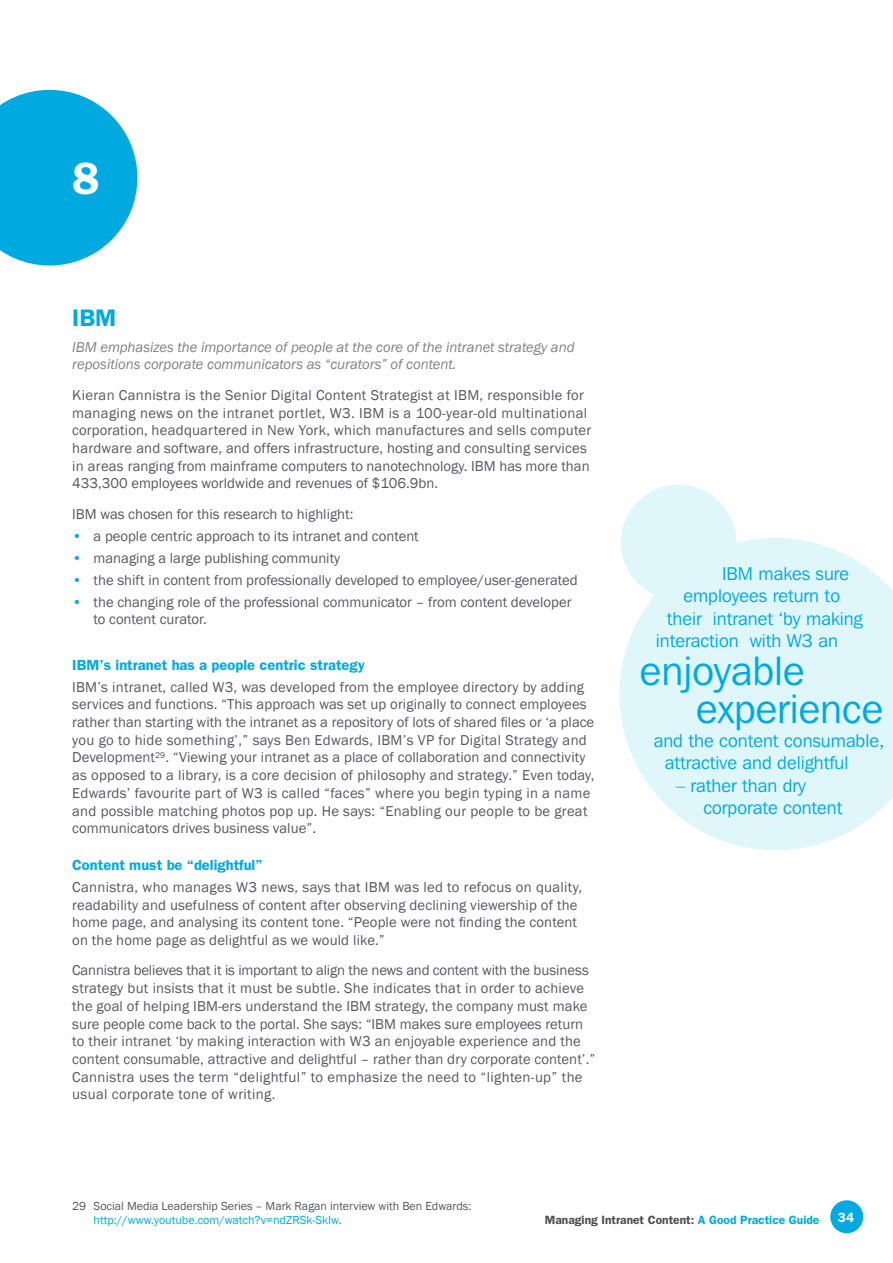
<style>
.page{position:relative;width:893px;height:1263px;background:#fff}
.page>*{position:absolute;margin:0;border:0;box-sizing:border-box;transform-origin:0 0}
.t1{font:600 45.45px "Franklin Gothic";color:#fff}
.t2{font:40.95px "Franklin Gothic IT Cby BT";color:#00a9df}
.Case_study_name{font:600 24px "Franklin Gothic";color:#00a9df}
.t3{font:18.45px "Franklin Gothic IT Cby BT";color:#00a9df}
.Body_text{font:14.7px/17.7px "Franklin Gothic";letter-spacing:.005em;color:#57585b}
.Body_text-2{font:italic 14.7px/17.7px "Franklin Gothic";letter-spacing:-.005em;color:#818181}
.Subsubs{font:600 14.7px "Franklin Gothic";color:#00a9df}
.t4{font:600 13.5px "Franklin Gothic";color:#fff}
.Footnote_text{font:12px/13.5px "Franklin Gothic";color:#57585b}
.t5{font:600 12px "Franklin Gothic";color:#4d4d4f}
.s1{color:#00a9df}
</style>
<div class="page">
<svg style="left:619px;top:485px;width:274px;height:365px;fill:#dff7fb"></svg>
<div style="left:830px;top:1200px;width:33px;height:33px;background:#00a9df;border-radius:50%"></div>
<svg style="left:0;top:90px;width:137px;height:175px;background:#26b6e3"></svg>
<p class="t1" style="left:72px;top:152px;width:29px">8</p>
<p class="Case_study_name" style="left:72px;top:303px;width:46px">IBM</p>
<p class="Body_text-2" style="left:72px;top:338px;width:504px">IBM emphasizes the importance of people at the core of the intranet strategy and repositions corporate communicators as “curators” of content.</p>
<p class="Body_text" style="left:72px;top:386px;width:521px">Kieran Cannistra is the Senior Digital Content Strategist at IBM, responsible for managing news on the intranet portlet, W3. IBM is a 100-year-old multinational corporation, headquartered in New York, which manufactures and sells computer hardware and software, and offers infrastructure, hosting and consulting services in areas ranging from mainframe computers to nanotechnology. IBM has more than 433,300 employees worldwide and revenues of $106.9bn.</p>
<p class="Body_text" style="left:72px;top:505px;width:283px">IBM was chosen for this research to highlight:</p>
<p class="Body_text" style="left:72px;top:527px;width:348px"><span class="s1">•</span> a people centric approach to its intranet and content</p>
<p class="Body_text" style="left:72px;top:549px;width:269px"><span class="s1">•</span> managing a large publishing community</p>
<p class="Body_text" style="left:72px;top:571px;width:507px"><span class="s1">•</span> the shift in content from professionally developed to employee/user-generated</p>
<p class="Body_text" style="left:94px;top:593px;width:480px;text-indent:-21px"><span class="s1">•</span> the changing role of the professional communicator – from content developer to content curator.</p>
<p class="Subsubs" style="left:72px;top:656px;width:294px">IBM’s intranet has a people centric strategy</p>
<p class="Body_text" style="left:72px;top:678px;width:524px">IBM’s intranet, called W3, was developed from the employee directory by adding services and functions. “This approach was set up originally to connect employees rather than starting with the intranet as a repository of lots of shared files or ‘a place you go to hide something’,” says Ben Edwards, IBM’s VP for Digital Strategy and Development<sup>29</sup>. “Viewing your intranet as a place of collaboration and connectivity as opposed to a library, is a core decision of philosophy and strategy.” Even today, Edwards’ favourite part of W3 is called “faces” where you begin typing in a name and possible matching photos pop up. He says: “Enabling our people to be great communicators drives business value”.</p>
<p class="Subsubs" style="left:72px;top:856px;width:192px">Content must be “delightful”</p>
<p class="Body_text" style="left:72px;top:878px;width:511px">Cannistra, who manages W3 news, says that IBM was led to refocus on quality, readability and usefulness of content after observing declining viewership of the home page, and analysing its content tone. “People were not finding the content on the home page as delightful as we would like.”</p>
<p class="Body_text" style="left:72px;top:962px;width:525px">Cannistra believes that it is important to align the news and content with the business strategy but insists that it must be subtle. She indicates that in order to achieve the goal of helping IBM-ers understand the IBM strategy, the company must make sure people come back to the portal. She says: “IBM makes sure employees return to their intranet ‘by making interaction with W3 an enjoyable experience and the content consumable, attractive and delightful – rather than dry corporate content’.” Cannistra uses the term “delightful” to emphasize the need to “lighten-up” the usual corporate tone of writing.</p>
<p class="t3" style="left:722px;top:562px;width:129px">IBM makes sure</p>
<p class="t3" style="left:683px;top:584px;width:158px">employees return to</p>
<p class="t3" style="left:667px;top:607px;width:197px">their intranet ‘by making</p>
<p class="t3" style="left:656px;top:630px;width:183px">interaction with W3 an</p>
<p class="t2" style="left:640px;top:646px;width:166px">enjoyable</p>
<p class="t2" style="left:696px;top:683px;width:188px">experience</p>
<p class="t3" style="left:654px;top:729px;width:232px">and the content consumable,</p>
<p class="t3" style="left:665px;top:751px;width:185px">attractive and delightful</p>
<p class="t3" style="left:676px;top:774px;width:132px">– rather than dry</p>
<p class="t3" style="left:703px;top:796px;width:141px">corporate content</p>
<p class="Footnote_text" style="left:94px;top:1200px;width:379px;text-indent:-21px">29 Social Media Leadership Series – Mark Ragan interview with Ben Edwards: <span class="s1">http://www.youtube.com/watch?v=ndZRSk-SkIw</span>.</p>
<p class="t5" style="left:545px;top:1212px;width:276px">Managing Intranet Content: <span class="s1">A Good Practice Guide</span></p>
<p class="t4" style="left:838px;top:1209px;width:18px">34</p>
</div>
